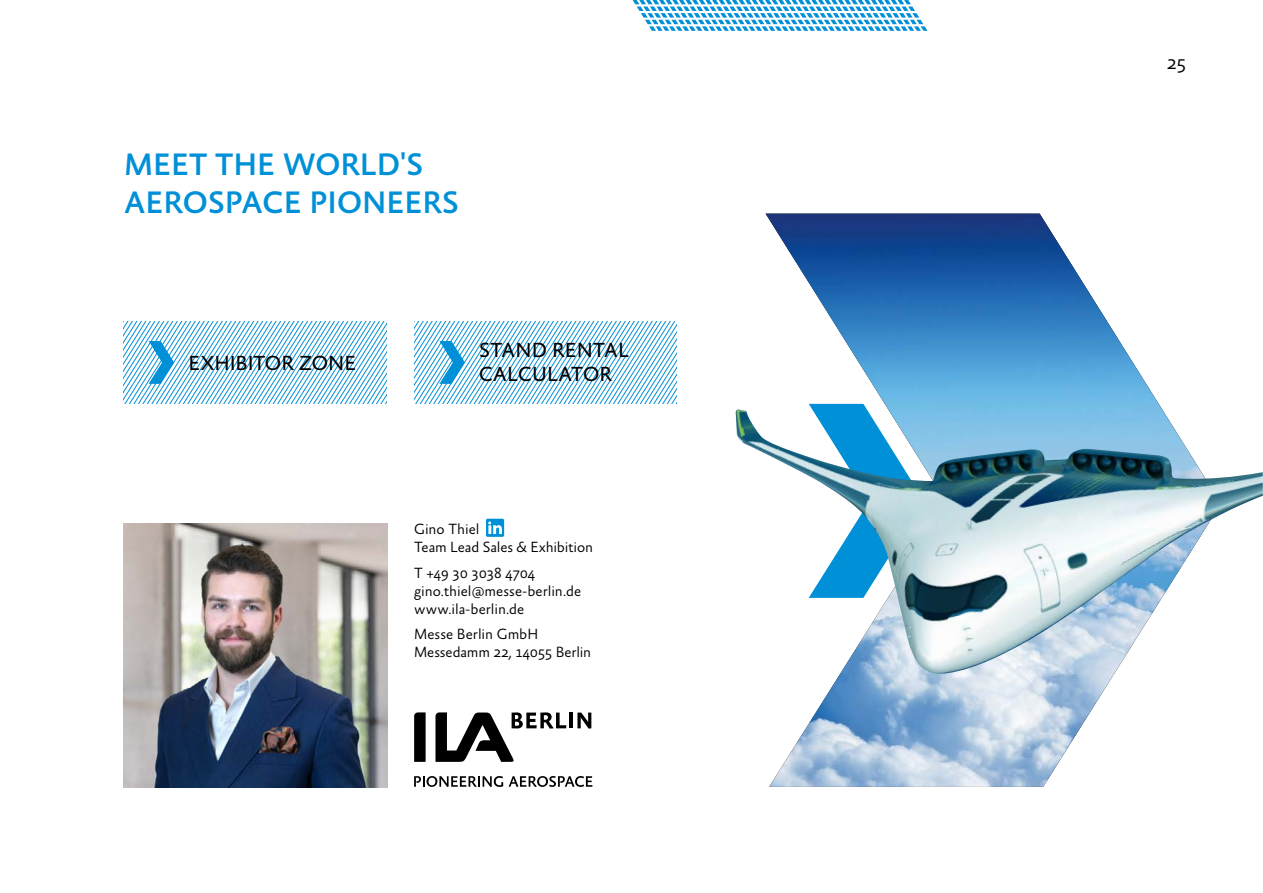
<style>
.page{position:relative;width:1263px;height:893px;background:#fff}
.page>*{position:absolute;margin:0;border:0;box-sizing:border-box;transform-origin:0 0}
.t1{font:500 31.5px/37.5px "Absara Sans OT";color:#0090d7}
.t2{font:20.7px/24.2px "Absara Sans OT";letter-spacing:.01em;color:#000}
.t3{font:300 19.5px "Absara Sans OT";color:#000}
.t4{font:300 15px/18px "Absara Sans OT";letter-spacing:-.005em;color:#000}
</style>
<div class="page">
<svg style="left:633px;top:0;width:294px;height:31px"></svg>
<img style="left:765px;top:214px;width:456px;height:573px">
<img style="left:735px;top:409px;width:46px;height:53px">
<img style="left:778px;top:446px;width:91px;height:56px">
<img style="left:863px;top:449px;width:297px;height:196px">
<img style="left:849px;top:497px;width:27px;height:34px">
<img style="left:1139px;top:454px;width:56px;height:96px">
<img style="left:1184px;top:479px;width:59px;height:49px">
<img style="left:909px;top:609px;width:168px;height:65px">
<svg style="left:414px;top:712px;width:12px;height:50px"></svg>
<svg style="left:435px;top:712px;width:131px;height:50px"></svg>
<hr style="left:569px;top:713px;width:4px;height:15px;background:#000">
<svg style="left:577px;top:713px;width:14px;height:16px"></svg>
<svg style="left:414px;top:776px;width:89px;height:11px"></svg>
<svg style="left:509px;top:776px;width:83px;height:11px"></svg>
<svg style="left:123px;top:321px;width:263px;height:83px"></svg>
<svg style="left:414px;top:321px;width:263px;height:83px"></svg>
<img style="left:123px;top:524px;width:265px;height:264px">
<svg style="left:486px;top:519px;width:18px;height:18px"></svg>
<h1 class="t1" style="left:124px;top:148px;width:336px">MEET THE WORLD'S<br>AEROSPACE PIONEERS</h1>
<h2 class="t2" style="left:188px;top:352px;width:169px">EXHIBITOR ZONE</h2>
<h2 class="t2" style="left:479px;top:339px;width:151px">STAND RENTAL<br>CALCULATOR</h2>
<p class="t4" style="left:414px;top:521px;width:180px">Gino Thiel<br>Team Lead Sales &amp; Exhibition</p>
<p class="t4" style="left:414px;top:565px;width:169px">T +49 30 3038 4704 gino.thiel@messe-berlin.de www.ila-berlin.de</p>
<p class="t4" style="left:414px;top:626px;width:179px">Messe Berlin GmbH<br>Messedamm 22, 14055 Berlin</p>
<h3 class="t3" style="left:1167px;top:52px;width:21px">25</h3>
</div>
